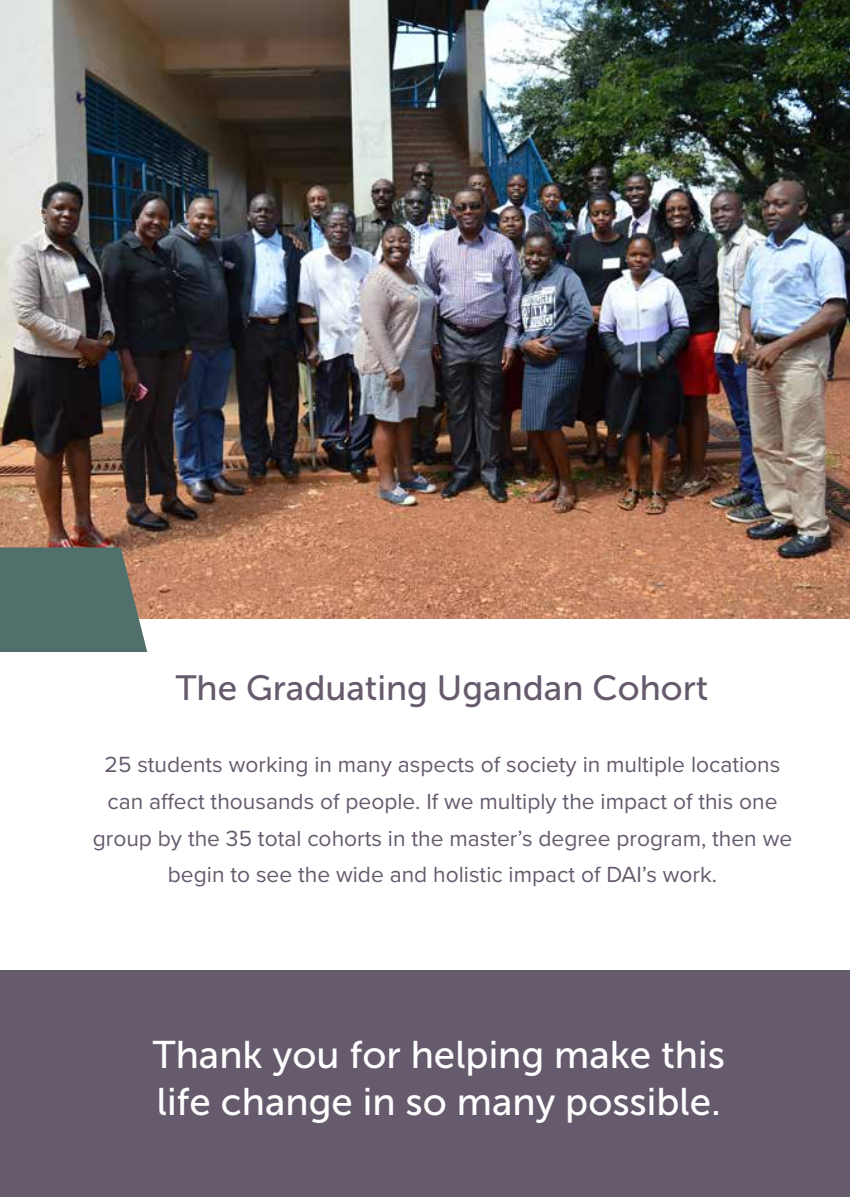
<style>
.page{position:relative;width:850px;height:1197px;background:#fff}
.page>*{position:absolute;margin:0;border:0;box-sizing:border-box;transform-origin:0 0}
.t1{font:38.5px/46.2px "Museo Sans 500";color:#fefefe}
.t2{font:35px "Museo Sans 500";color:#665a6d}
.t3{font:22.75px/36.8px "Proxima Nova";color:#665a6d;text-align:center}
</style>
<div class="page">
<div style="left:0;top:970px;width:849px;height:227px;background:#665a6d"></div>
<img style="left:0;top:0;width:849px;height:619px">
<svg style="left:0;top:547px;width:147px;height:105px"></svg>
<h2 class="t2" style="left:176px;top:669px;width:534px">The Graduating Ugandan Cohort</h2>
<p class="t3" style="left:93px;top:745px;width:700px">25 students working in many aspects of society in multiple locations can affect thousands of people. If we multiply the impact of this one group by the 35 total cohorts in the master’s degree program, then we begin to see the wide and holistic impact of DAI’s work.</p>
<h1 class="t1" style="left:153px;top:1032px;width:573px">Thank you for helping make this life change in so many possible.</h1>
</div>
